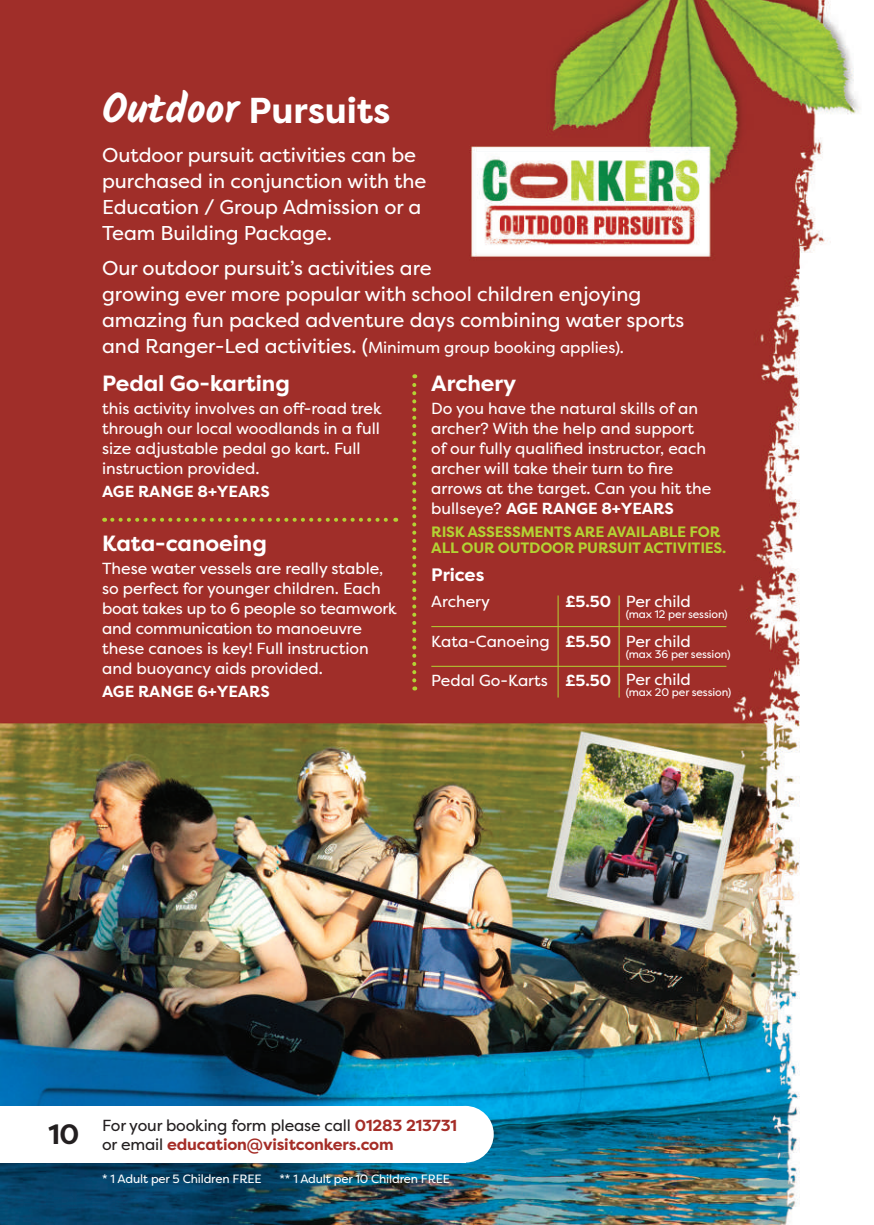
<style>
.page{position:relative;width:874px;height:1225px;background:#fff}
.page>*{position:absolute;margin:0;border:0;box-sizing:border-box;transform-origin:0 0}
.t1{font:700 36px "Filson Pro";letter-spacing:-.005em;color:#fff}
.t2{font:700 28px "Filson Pro";color:#231f20}
.t3{font:700 22px "Filson Pro";letter-spacing:-.005em;color:#fff}
.t4{font:20px/26px "Filson Pro";letter-spacing:-.005em;color:#fff}
.t5{font:700 18px "Filson Pro";letter-spacing:-.005em;color:#fff}
.t6{font:16px/20px "Filson Pro";letter-spacing:-.005em;color:#fff}
.t7{font:700 16px/19.2px "Filson Pro";letter-spacing:-.01em;color:#a52d27}
.t8{font:700 16px "Filson Pro";letter-spacing:-.005em;color:#fff}
.t9{font:700 15px/16px "Filson Pro";letter-spacing:-.015em;color:#b3d234}
.t10{font:12px "Filson Pro";letter-spacing:-.01em;color:#fff}
.t11{font:11px "Filson Pro";letter-spacing:-.01em;color:#fff}
.s1{font-family:"Kalam";font-size:41px}
.s2{font-size:20px}
.s3{font-weight:700}
.s4{font-weight:400;color:#231f20}
</style>
<div class="page">
<img style="left:0;top:0;width:861px;height:1224px">
<svg style="left:112px;top:518px;width:284px;height:4px"></svg>
<div style="left:0;top:1106px;width:465px;height:56px;background:#fff"></div>
<div style="left:437px;top:1106px;width:56px;height:56px;background:#fff;border-radius:50%"></div>
<svg style="left:412px;top:374px;width:4px;height:306px"></svg>
<hr style="left:557px;top:595px;width:1px;height:102px;background:#b3d234">
<hr style="left:618px;top:595px;width:1px;height:102px;background:#b3d234">
<hr style="left:431px;top:626px;width:295px;height:1px;background:#b3d234">
<hr style="left:431px;top:666px;width:295px;height:1px;background:#b3d234">
<h1 class="t1" style="left:102px;top:88px;width:290px"><span class="s1">Outdoor</span> Pursuits</h1>
<p class="t4" style="left:102px;top:142px;width:326px">Outdoor pursuit activities can be purchased in conjunction with the<br>Education / Group Admission or a<br>Team Building Package.</p>
<p class="t4" style="left:102px;top:255px;width:583px">Our outdoor pursuit’s activities are<br>growing ever more popular with school children enjoying amazing fun packed adventure days combining water sports</p>
<p class="t6" style="left:102px;top:337px;width:523px"><span class="s2">and Ranger-Led activities. (</span>Minimum group booking applies).</p>
<h3 class="t3" style="left:102px;top:369px;width:189px">Pedal Go-karting</h3>
<p class="t6" style="left:102px;top:398px;width:281px">this activity involves an off-road trek through our local woodlands in a full size adjustable pedal go kart. Full instruction provided.</p>
<p class="t8" style="left:102px;top:481px;width:169px">AGE RANGE 8+YEARS</p>
<h3 class="t3" style="left:102px;top:529px;width:166px">Kata-canoeing</h3>
<p class="t6" style="left:102px;top:558px;width:296px">These water vessels are really stable, so perfect for younger children. Each boat takes up to 6 people so teamwork and communication to manoeuvre these canoes is key! Full instruction and buoyancy aids provided.</p>
<p class="t8" style="left:102px;top:681px;width:169px">AGE RANGE 6+YEARS</p>
<h3 class="t3" style="left:431px;top:369px;width:86px">Archery</h3>
<p class="t6" style="left:431px;top:398px;width:281px">Do you have the natural skills of an archer? With the help and support of our fully qualified instructor, each archer will take their turn to fire arrows at the target. Can you hit the bullseye? <span class="s3">AGE RANGE 8+YEARS</span></p>
<p class="t9" style="left:431px;top:523px;width:296px">RISK ASSESSMENTS ARE AVAILABLE FOR<br>ALL OUR OUTDOOR PURSUIT ACTIVITIES.</p>
<p class="t5" style="left:431px;top:564px;width:54px">Prices</p>
<p class="t6" style="left:431px;top:591px;width:60px">Archery</p>
<p class="t8" style="left:565px;top:592px;width:47px">£5.50</p>
<p class="t6" style="left:431px;top:630px;width:181px">Kata-Canoeing <span class="s3">£5.50</span></p>
<p class="t6" style="left:431px;top:670px;width:181px">Pedal Go-Karts <span class="s3">£5.50</span></p>
<p class="t6" style="left:625px;top:591px;width:67px">Per child</p>
<p class="t11" style="left:625px;top:607px;width:103px">(max 12 per session)</p>
<p class="t6" style="left:625px;top:631px;width:67px">Per child</p>
<p class="t11" style="left:625px;top:646px;width:106px">(max 36 per session)</p>
<p class="t6" style="left:625px;top:669px;width:67px">Per child</p>
<p class="t11" style="left:625px;top:685px;width:107px">(max 20 per session)</p>
<h2 class="t2" style="left:48px;top:1116px;width:33px">10</h2>
<p class="t7" style="left:102px;top:1115px;width:356px"><span class="s4">For your booking form please call</span> 01283 213731 <span class="s4">or email</span> education@visitconkers.com</p>
<p class="t10" style="left:102px;top:1170px;width:161px">* 1 Adult per 5 Children FREE</p>
<p class="t10" style="left:279px;top:1170px;width:172px">** 1 Adult per 10 Children FREE</p>
</div>
